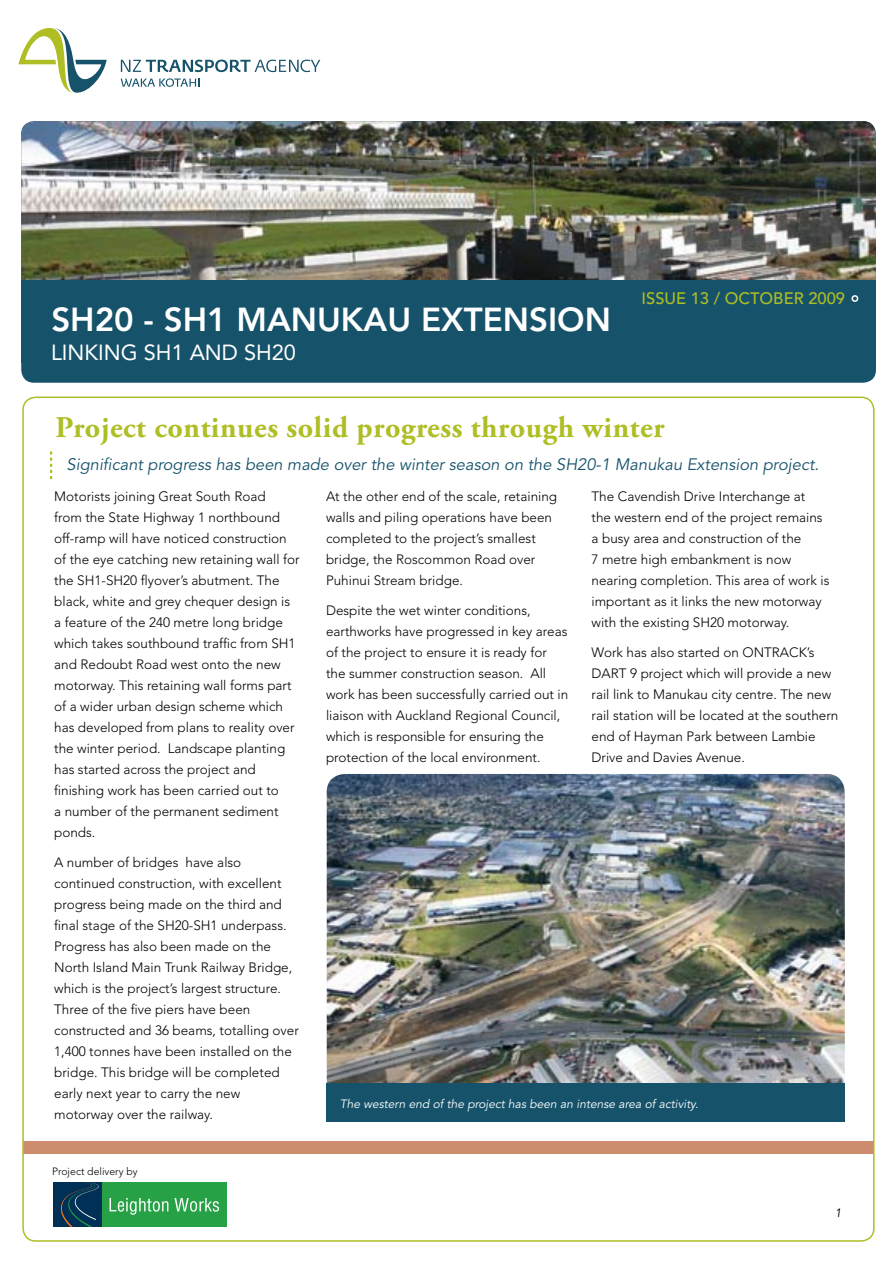
<style>
.page{position:relative;width:893px;height:1263px;background:#fff}
.page>*{position:absolute;margin:0;border:0;box-sizing:border-box;transform-origin:0 0}
.t1{font:800 33px "Avenir";color:#fff}
.t2{font:700 30px "Adobe Garamond Pro";letter-spacing:.02em;color:#afbe24}
.t3{font:21.75px "Avenir";color:#fff}
.t4{font:italic 16.5px "Avenir";color:#16536b}
.t5{font:500 16.5px "Avenir";color:#afbe24}
.t6{font:300 13.5px/21px "Avenir";color:#000}
.t7{font:italic 12px "Avenir";color:#fff}
.t8{font:italic 12px "Avenir";color:#000}
.t9{font:300 10.5px "Avenir";color:#000}
</style>
<div class="page">
<svg style="left:121px;top:78px;width:79px;height:9px"></svg>
<svg style="left:121px;top:60px;width:199px;height:12px"></svg>
<svg style="left:18px;top:27px;width:89px;height:66px"></svg>
<div style="left:21px;top:121px;width:855px;height:262px;background:#16536b;border-radius:13px"></div>
<img style="left:21px;top:121px;width:855px;height:159px">
<div style="left:23px;top:1141px;width:850px;height:12px;background:#cc8c6d"></div>
<div style="left:851px;top:295px;width:7px;height:7px;border:2px solid #fff;border-radius:50%"></div>
<svg style="left:50px;top:451px;width:2px;height:28px"></svg>
<div style="left:53px;top:1182px;width:174px;height:45px;background:#26a146"></div>
<svg style="left:110px;top:1198px;width:58px;height:17px"></svg>
<svg style="left:174px;top:1198px;width:45px;height:14px"></svg>
<div style="left:53px;top:1182px;width:49px;height:45px;background:#003055"></div>
<svg style="left:60px;top:1182px;width:39px;height:45px"></svg>
<img style="left:327px;top:774px;width:518px;height:325px;border-radius:18px">
<div style="left:327px;top:1083px;width:518px;height:38px;background:#16536b"></div>
<h1 class="t1" style="left:51px;top:300px;width:561px">SH20 - SH1 MANUKAU EXTENSION</h1>
<h3 class="t3" style="left:51px;top:339px;width:247px">LINKING SH1 AND SH20</h3>
<p class="t5" style="left:642px;top:289px;width:205px">ISSUE 13 / OCTOBER 2009</p>
<h2 class="t2" style="left:56px;top:410px;width:610px">Project continues solid progress through winter</h2>
<p class="t4" style="left:67px;top:455px;width:754px">Significant progress has been made over the winter season on the SH20-1 Manukau Extension project.</p>
<p class="t6" style="left:54px;top:486px;width:247px">Motorists joining Great South Road<br>from the State Highway 1 northbound off-ramp will have noticed construction of the eye catching new retaining wall for the SH1-SH20 flyover’s abutment. The black, white and grey chequer design is a feature of the 240 metre long bridge which takes southbound traffic from SH1 and Redoubt Road west onto the new motorway. This retaining wall forms part of a wider urban design scheme which has developed from plans to reality over the winter period. Landscape planting has started across the project and finishing work has been carried out to<br>a number of the permanent sediment ponds.</p>
<p class="t6" style="left:54px;top:851px;width:246px">A number of bridges have also continued construction, with excellent progress being made on the third and final stage of the SH20-SH1 underpass.<br>Progress has also been made on the North Island Main Trunk Railway Bridge, which is the project’s largest structure.<br>Three of the five piers have been constructed and 36 beams, totalling over 1,400 tonnes have been installed on the bridge. This bridge will be completed early next year to carry the new motorway over the railway.</p>
<p class="t6" style="left:326px;top:486px;width:233px">At the other end of the scale, retaining walls and piling operations have been completed to the project’s smallest bridge, the Roscommon Road over Puhinui Stream bridge.</p>
<p class="t6" style="left:326px;top:599px;width:244px">Despite the wet winter conditions, earthworks have progressed in key areas of the project to ensure it is ready for the summer construction season. All work has been successfully carried out in liaison with Auckland Regional Council, which is responsible for ensuring the protection of the local environment.</p>
<p class="t6" style="left:592px;top:486px;width:239px">The Cavendish Drive Interchange at<br>the western end of the project remains a busy area and construction of the<br>7 metre high embankment is now nearing completion. This area of work is important as it links the new motorway with the existing SH20 motorway.</p>
<p class="t6" style="left:592px;top:641px;width:248px">Work has also started on ONTRACK’s DART 9 project which will provide a new rail link to Manukau city centre. The new rail station will be located at the southern end of Hayman Park between Lambie Drive and Davies Avenue.</p>
<p class="t7" style="left:340px;top:1097px;width:360px">The western end of the project has been an intense area of activity.</p>
<p class="t9" style="left:52px;top:1165px;width:87px">Project delivery by</p>
<p class="t8" style="left:835px;top:1206px;width:8px">1</p>
</div>
